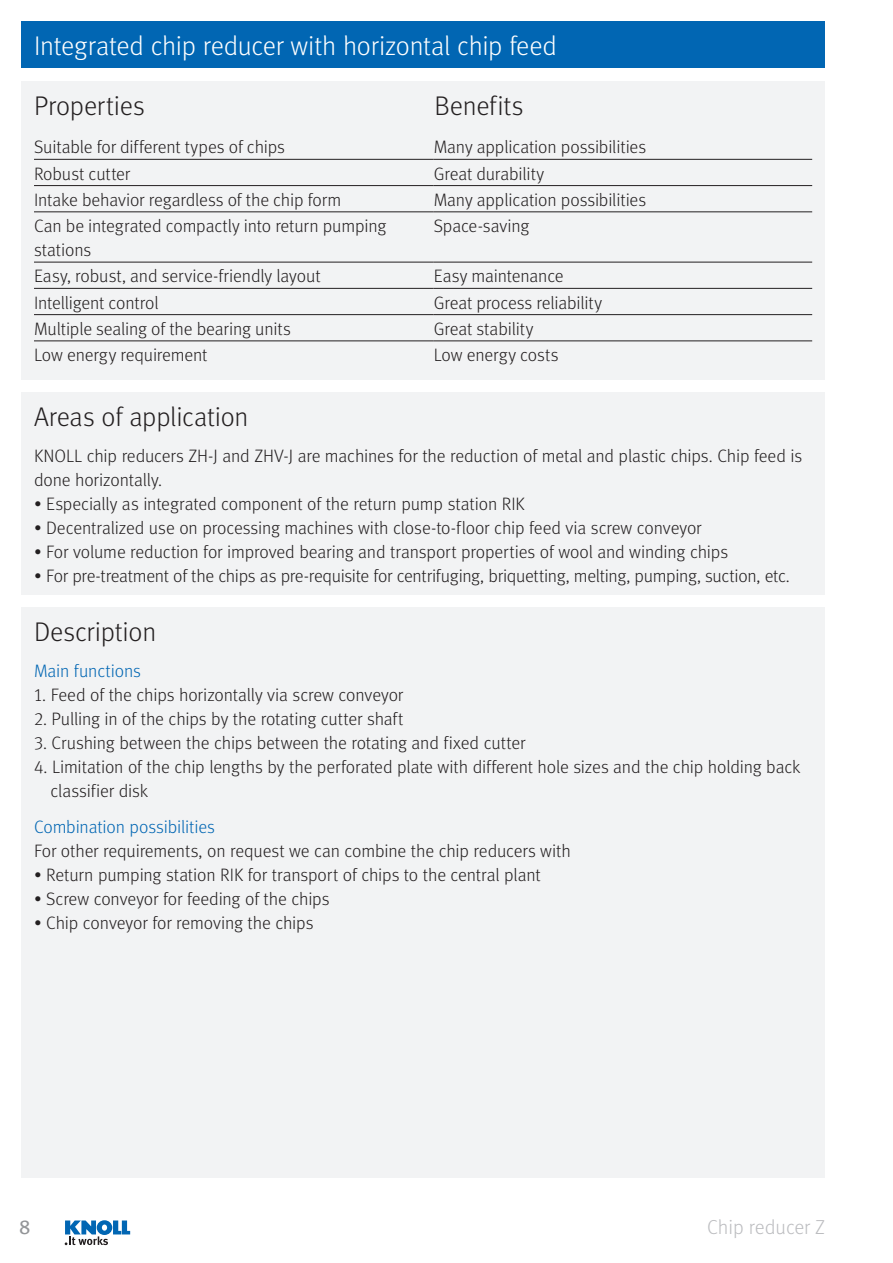
<style>
.page{position:relative;width:893px;height:1263px;background:#fff}
.page>*{position:absolute;margin:0;border:0;box-sizing:border-box;transform-origin:0 0}
.t1{font:27px "Meta Light LF";letter-spacing:-.01em;color:#231f20}
.t2{font:27px "Meta Light LF";letter-spacing:-.01em;color:#fff}
.t3{font:20.25px "Meta Light LF";color:#bcbdc0}
.t4{font:20.25px "Meta Book LF";color:#939598}
.t5{font:18px/24px "Meta Light LF";letter-spacing:-.01em;color:#231f20}
.t6{font:18px "Meta Light LF";letter-spacing:-.01em;color:#0166b3}
</style>
<div class="page">
<svg style="left:65px;top:1220px;width:65px;height:25px"></svg>
<div style="left:21px;top:21px;width:804px;height:47px;background:#0166b3"></div>
<div style="left:21px;top:81px;width:804px;height:299px;background:#f2f3f4"></div>
<hr style="left:34px;top:159px;width:400px;height:1px;background:#231f20">
<hr style="left:434px;top:159px;width:378px;height:1px;background:#231f20">
<hr style="left:34px;top:185px;width:400px;height:1px;background:#231f20">
<hr style="left:434px;top:185px;width:378px;height:1px;background:#231f20">
<hr style="left:34px;top:212px;width:400px;height:1px;background:#231f20">
<hr style="left:434px;top:212px;width:378px;height:1px;background:#231f20">
<hr style="left:34px;top:262px;width:400px;height:1px;background:#231f20">
<hr style="left:434px;top:262px;width:378px;height:1px;background:#231f20">
<hr style="left:34px;top:288px;width:400px;height:1px;background:#231f20">
<hr style="left:434px;top:288px;width:378px;height:1px;background:#231f20">
<hr style="left:34px;top:314px;width:400px;height:1px;background:#231f20">
<hr style="left:434px;top:314px;width:378px;height:1px;background:#231f20">
<hr style="left:34px;top:341px;width:400px;height:1px;background:#231f20">
<hr style="left:434px;top:341px;width:378px;height:1px;background:#231f20">
<div style="left:21px;top:392px;width:804px;height:202px;background:#f2f3f4"></div>
<div style="left:21px;top:607px;width:804px;height:571px;background:#f2f3f4"></div>
<h1 class="t2" style="left:34px;top:31px;width:524px">Integrated chip reducer with horizontal chip feed</h1>
<h1 class="t1" style="left:34px;top:90px;width:112px">Properties</h1>
<h1 class="t1" style="left:435px;top:90px;width:91px">Benefits</h1>
<p class="t5" style="left:34px;top:135px;width:252px">Suitable for different types of chips</p>
<p class="t5" style="left:434px;top:135px;width:214px">Many application possibilities</p>
<p class="t5" style="left:34px;top:161px;width:98px">Robust cutter</p>
<p class="t5" style="left:434px;top:161px;width:112px">Great durability</p>
<p class="t5" style="left:34px;top:187px;width:309px">Intake behavior regardless of the chip form</p>
<p class="t5" style="left:434px;top:187px;width:214px">Many application possibilities</p>
<p class="t5" style="left:34px;top:214px;width:354px">Can be integrated compactly into return pumping stations</p>
<p class="t5" style="left:434px;top:214px;width:97px">Space-saving</p>
<p class="t5" style="left:34px;top:264px;width:288px">Easy, robust, and service-friendly layout</p>
<p class="t5" style="left:434px;top:264px;width:131px">Easy maintenance</p>
<p class="t5" style="left:34px;top:290px;width:126px">Intelligent control</p>
<p class="t5" style="left:434px;top:290px;width:170px">Great process reliability</p>
<p class="t5" style="left:34px;top:317px;width:258px">Multiple sealing of the bearing units</p>
<p class="t5" style="left:434px;top:317px;width:101px">Great stability</p>
<p class="t5" style="left:34px;top:343px;width:175px">Low energy requirement</p>
<p class="t5" style="left:434px;top:343px;width:126px">Low energy costs</p>
<h1 class="t1" style="left:34px;top:401px;width:216px">Areas of application</h1>
<p class="t5" style="left:34px;top:443px;width:770px">KNOLL chip reducers ZH-J and ZHV-J are machines for the reduction of metal and plastic chips. Chip feed is done horizontally.</p>
<p class="t5" style="left:34px;top:491px;width:492px">• Especially as integrated component of the return pump station RIK</p>
<p class="t5" style="left:34px;top:515px;width:669px">• Decentralized use on processing machines with close-to-floor chip feed via screw conveyor</p>
<p class="t5" style="left:34px;top:539px;width:696px">• For volume reduction for improved bearing and transport properties of wool and winding chips</p>
<p class="t5" style="left:34px;top:563px;width:757px">• For pre-treatment of the chips as pre-requisite for centrifuging, briquetting, melting, pumping, suction, etc.</p>
<h1 class="t1" style="left:34px;top:617px;width:124px">Description</h1>
<p class="t6" style="left:34px;top:661px;width:108px">Main functions</p>
<p class="t5" style="left:34px;top:683px;width:371px">1. Feed of the chips horizontally via screw conveyor</p>
<p class="t5" style="left:34px;top:707px;width:371px">2. Pulling in of the chips by the rotating cutter shaft</p>
<p class="t5" style="left:34px;top:731px;width:493px">3. Crushing between the chips between the rotating and fixed cutter</p>
<p class="t5" style="left:51px;top:755px;width:751px;text-indent:-17px">4. Limitation of the chip lengths by the perforated plate with different hole sizes and the chip holding back classifier disk</p>
<p class="t6" style="left:34px;top:817px;width:183px">Combination possibilities</p>
<p class="t5" style="left:34px;top:839px;width:538px">For other requirements, on request we can combine the chip reducers with</p>
<p class="t5" style="left:34px;top:863px;width:508px">• Return pumping station RIK for transport of chips to the central plant</p>
<p class="t5" style="left:34px;top:887px;width:297px">• Screw conveyor for feeding of the chips</p>
<p class="t5" style="left:34px;top:911px;width:281px">• Chip conveyor for removing the chips</p>
<p class="t4" style="left:19px;top:1215px;width:13px">8</p>
<p class="t3" style="left:707px;top:1215px;width:120px">Chip reducer Z</p>
</div>
